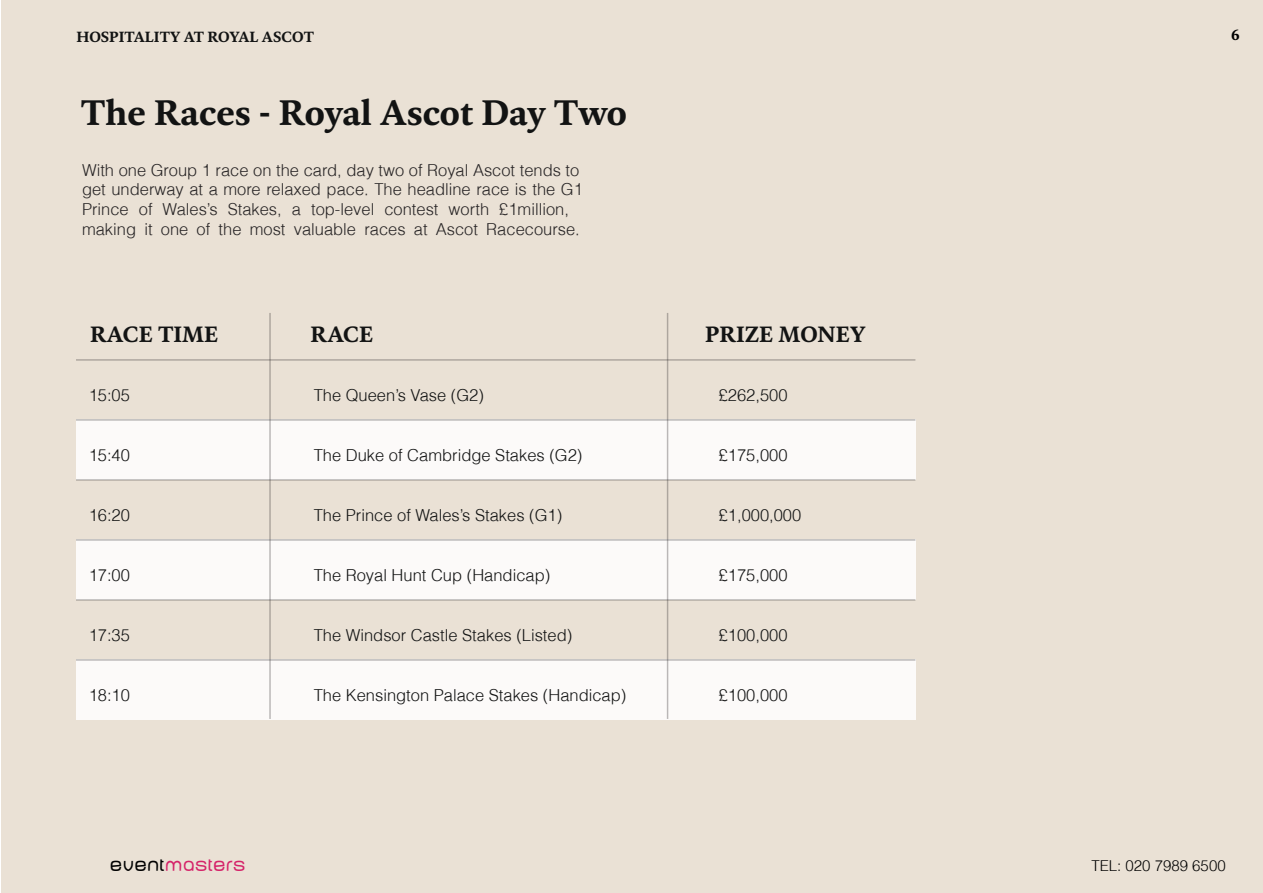
<style>
.page{position:relative;width:1263px;height:893px;background:#fff}
.page>*{position:absolute;margin:0;border:0;box-sizing:border-box;transform-origin:0 0}
.t1{font:700 36px "Kievit Serif";color:#121313}
.t2{font:700 22.5px "Kievit Serif";color:#121313}
.t3{font:18px "Baby Mine Plump";color:#d52369}
.t4{font:300 16.5px "Helv";color:#121313}
.t5{font:300 16.5px/19.8px "Helv";color:#272425}
.t6{font:700 15px "Kievit Serif";color:#121313}
.t7{font:300 15px "Helv";color:#000}
.t8{font:700 15px "Kievit Serif";color:#000}
.s1{color:#000}
</style>
<div class="page">
<div style="left:2px;top:0;width:1261px;height:893px;background:#eae1d5"></div>
<div style="left:76px;top:420px;width:839px;height:60px;background:#fff"></div>
<div style="left:76px;top:540px;width:839px;height:60px;background:#fff"></div>
<div style="left:76px;top:660px;width:839px;height:60px;background:#fff"></div>
<hr style="left:269px;top:313px;width:2px;height:406px;background:#272425">
<hr style="left:667px;top:313px;width:1px;height:406px;background:#272425">
<hr style="left:76px;top:359px;width:839px;height:2px;background:#272425">
<hr style="left:76px;top:419px;width:839px;height:2px;background:#272425">
<hr style="left:76px;top:479px;width:839px;height:2px;background:#272425">
<hr style="left:76px;top:539px;width:839px;height:2px;background:#272425">
<hr style="left:76px;top:599px;width:839px;height:2px;background:#272425">
<hr style="left:76px;top:659px;width:839px;height:2px;background:#272425">
<p class="t6" style="left:76px;top:31px;width:239px">HOSPITALITY AT ROYAL ASCOT</p>
<h1 class="t1" style="left:81px;top:98px;width:548px">The Races - Royal Ascot Day Two</h1>
<p class="t5" style="left:82px;top:159px;width:502px">With one Group 1 race on the card, day two of Royal Ascot tends to get underway at a more relaxed pace. The headline race is the G1<br>Prince of Wales’s Stakes, a top-level contest worth £1million, making it one of the most valuable races at Ascot Racecourse.</p>
<h2 class="t2" style="left:90px;top:324px;width:130px">RACE TIME</h2>
<h2 class="t2" style="left:310px;top:324px;width:64px">RACE</h2>
<h2 class="t2" style="left:705px;top:324px;width:162px">PRIZE MONEY</h2>
<p class="t4" style="left:89px;top:385px;width:43px">15:05</p>
<p class="t4" style="left:314px;top:385px;width:172px">The Queen’s Vase (G2)</p>
<p class="t4" style="left:719px;top:385px;width:70px">£262,500</p>
<p class="t4" style="left:89px;top:445px;width:43px">15:40</p>
<p class="t4" style="left:314px;top:445px;width:270px">The Duke of Cambridge Stakes (G2)</p>
<p class="t4" style="left:719px;top:445px;width:70px">£175,000</p>
<p class="t4" style="left:89px;top:505px;width:43px">16:20</p>
<p class="t4" style="left:314px;top:505px;width:250px">The Prince of Wales’s Stakes (G1)</p>
<p class="t4" style="left:719px;top:505px;width:84px">£1,000,000</p>
<p class="t4" style="left:89px;top:565px;width:43px">17:00</p>
<p class="t4" style="left:314px;top:565px;width:238px">The Royal Hunt Cup (Handicap)</p>
<p class="t4" style="left:719px;top:565px;width:70px">£175,000</p>
<p class="t4" style="left:89px;top:625px;width:43px">17:35</p>
<p class="t4" style="left:314px;top:625px;width:260px">The Windsor Castle Stakes (Listed)</p>
<p class="t4" style="left:719px;top:625px;width:70px">£100,000</p>
<p class="t4" style="left:89px;top:685px;width:43px">18:10</p>
<p class="t4" style="left:314px;top:685px;width:314px">The Kensington Palace Stakes (Handicap)</p>
<p class="t4" style="left:719px;top:685px;width:70px">£100,000</p>
<p class="t8" style="left:1231px;top:29px;width:10px">6</p>
<p class="t3" style="left:110px;top:857px;width:137px"><span class="s1">event</span>masters</p>
<p class="t7" style="left:1091px;top:856px;width:136px">TEL: 020 7989 6500</p>
</div>
